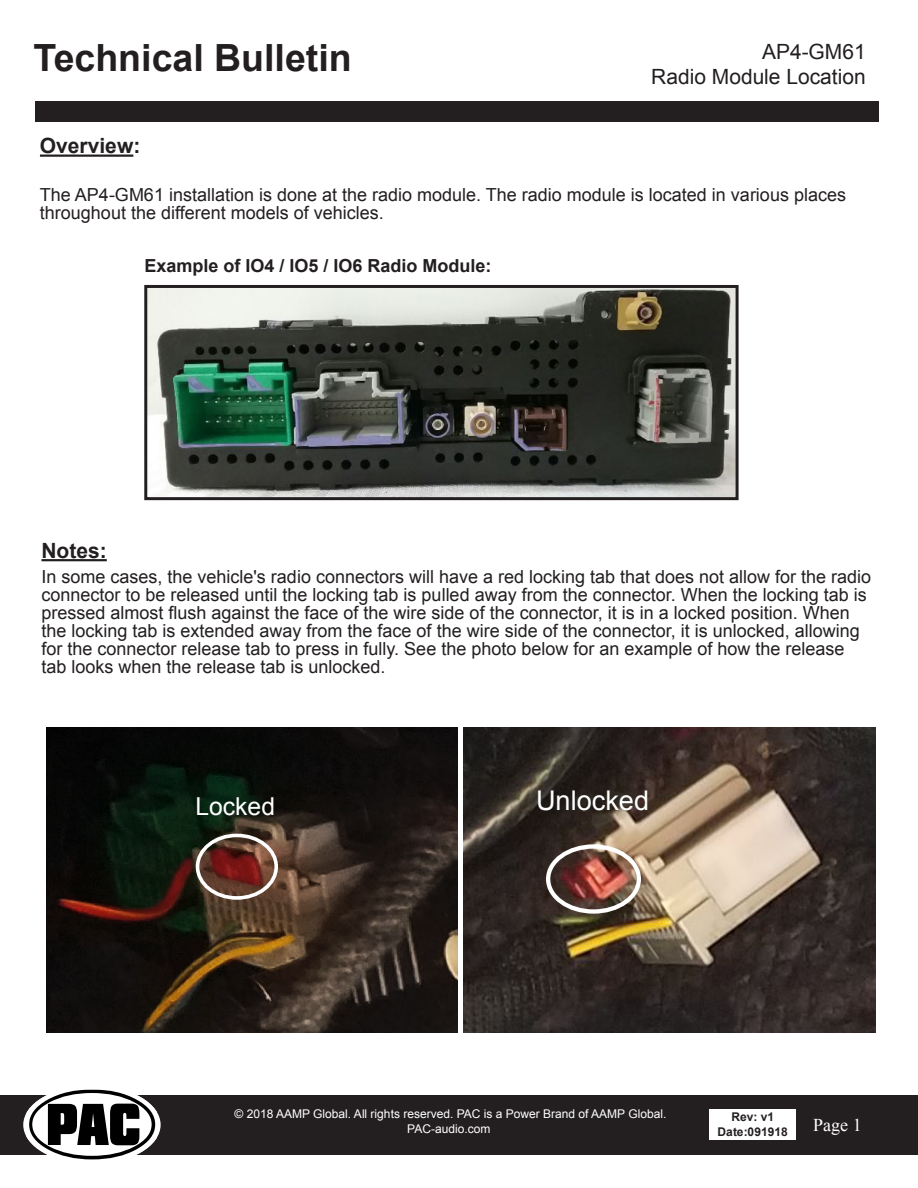
<style>
.page{position:relative;width:918px;height:1188px;background:#fff}
.page>*{position:absolute;margin:0;border:0;box-sizing:border-box;transform-origin:0 0}
.t1{font:700 37.5px "Arial";color:#231f20}
.t2{font:27.15px "Arial";color:#fff}
.t3{font:24.75px "Arial";color:#fff}
.t4{font:21px/25.2px "Arial";color:#231f20;text-align:right}
.t5{font:700 21px "Arial";color:#231f20}
.t6{font:18px/18px "Arial";color:#231f20}
.Body_text{font:700 18px "Arial";color:#231f20}
.t7{font:18px "Times New Roman";color:#fff}
.t8{font:12px/14.4px "Arial";color:#fff;text-align:center}
.t9{font:700 12px/14.4px "Arial";color:#231f20;text-align:center}
</style>
<div class="page">
<div style="left:0;top:1095px;width:918px;height:60px;background:#231f20"></div>
<svg style="left:27px;top:1089px;width:130px;height:71px"></svg>
<div style="left:709px;top:1110px;width:87px;height:30px;background:#fff"></div>
<hr style="left:40px;top:155px;width:93px;height:2px;background:#231f20">
<div style="left:35px;top:101px;width:844px;height:21px;background:#231f20"></div>
<img style="left:148px;top:289px;width:587px;height:207px">
<div style="left:144px;top:285px;width:595px;height:215px;border:3px solid #231f20"></div>
<hr style="left:41px;top:559px;width:66px;height:2px;background:#231f20">
<img style="left:464px;top:728px;width:411px;height:304px">
<div style="left:546px;top:844px;width:95px;height:70px;border:4px solid #fff;border-radius:50%"></div>
<img style="left:46px;top:728px;width:412px;height:304px">
<div style="left:196px;top:834px;width:82px;height:66px;border:4px solid #fff;border-radius:50%"></div>
<h1 class="t1" style="left:34px;top:31px;width:320px">Technical Bulletin</h1>
<p class="t4" style="left:651px;top:38px;width:216px">AP4-GM61<br>Radio Module Location</p>
<p class="t5" style="left:40px;top:131px;width:102px">Overview:</p>
<p class="t6" style="left:40px;top:186px;width:808px">The AP4-GM61 installation is done at the radio module. The radio module is located in various places throughout the different models of vehicles.</p>
<p class="Body_text" style="left:145px;top:253px;width:349px">Example of IO4 / IO5 / IO6 Radio Module:</p>
<p class="t5" style="left:41px;top:536px;width:67px">Notes:</p>
<p class="t6" style="left:41px;top:567px;width:831px">In some cases, the vehicle's radio connectors will have a red locking tab that does not allow for the radio connector to be released until the locking tab is pulled away from the connector. When the locking tab is pressed almost flush against the face of the wire side of the connector, it is in a locked position. When the locking tab is extended away from the face of the wire side of the connector, it is unlocked, allowing for the connector release tab to press in fully. See the photo below for an example of how the release tab looks when the release tab is unlocked.</p>
<p class="t3" style="left:195px;top:789px;width:81px">Locked</p>
<p class="t2" style="left:536px;top:782px;width:115px">Unlocked</p>
<p class="t8" style="left:235px;top:1107px;width:433px">© 2018 AAMP Global. All rights reserved. PAC is a Power Brand of AAMP Global.<br>PAC-audio.com</p>
<p class="t7" style="left:813px;top:1112px;width:50px">Page 1</p>
<p class="t9" style="left:718px;top:1110px;width:72px">Rev: v1<br>Date:091918</p>
</div>
